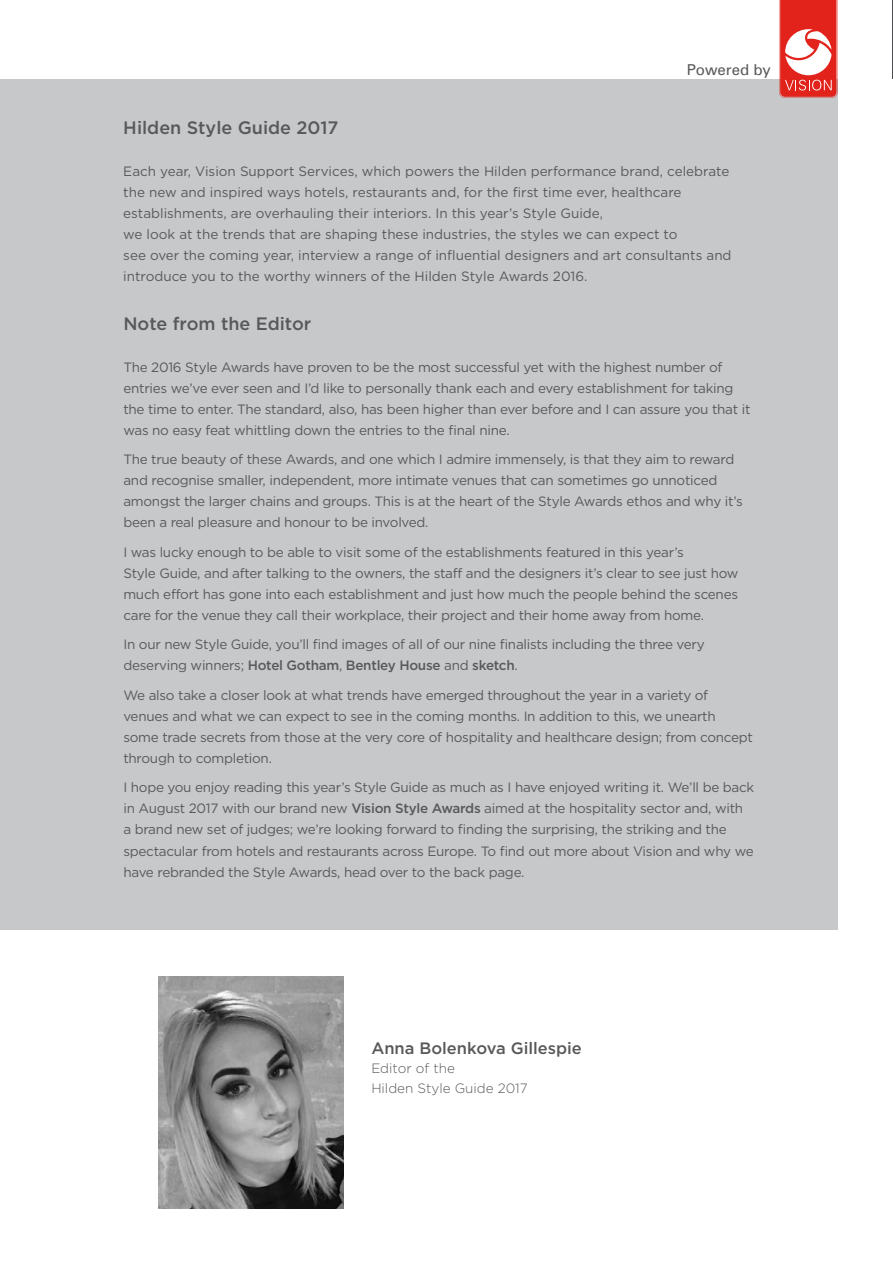
<style>
.page{position:relative;width:893px;height:1263px;background:#fff}
.page>*{position:absolute;margin:0;border:0;box-sizing:border-box;transform-origin:0 0}
.t1{font:500 18px "Gotham";color:#58595b}
.t2{font:500 16.5px "Gotham";color:#58595b}
.t3{font:15px "Univers";color:#58595b}
.t4{font:13.5px/21px "Gotham";letter-spacing:-.02em;color:#58595b}
.t5{font:13.5px/21px "Gotham";color:#58595b}
.t6{font:300 13.5px/19.2px "Gotham";color:#58595b}
.s1{font-weight:500}
</style>
<div class="page">
<div style="left:0;top:80px;width:838px;height:850px;background:#c7c8ca"></div>
<img style="left:159px;top:977px;width:185px;height:231px">
<svg style="left:779px;top:0;width:59px;height:98px"></svg>
<p class="t3" style="left:687px;top:61px;width:86px">Powered by</p>
<h1 class="t1" style="left:123px;top:117px;width:217px">Hilden Style Guide 2017</h1>
<p class="t5" style="left:123px;top:161px;width:610px">Each year, Vision Support Services, which powers the Hilden performance brand, celebrate the new and inspired ways hotels, restaurants and, for the first time ever, healthcare establishments, are overhauling their interiors. In this year’s Style Guide,<br>we look at the trends that are shaping these industries, the styles we can expect to<br>see over the coming year, interview a range of influential designers and art consultants and introduce you to the worthy winners of the Hilden Style Awards 2016.</p>
<h1 class="t1" style="left:123px;top:313px;width:189px">Note from the Editor</h1>
<p class="t4" style="left:123px;top:356px;width:628px">The 2016 Style Awards have proven to be the most successful yet with the highest number of entries we’ve ever seen and I’d like to personally thank each and every establishment for taking the time to enter. The standard, also, has been higher than ever before and I can assure you that it was no easy feat whittling down the entries to the final nine.</p>
<p class="t4" style="left:123px;top:449px;width:621px">The true beauty of these Awards, and one which I admire immensely, is that they aim to reward and recognise smaller, independent, more intimate venues that can sometimes go unnoticed amongst the larger chains and groups. This is at the heart of the Style Awards ethos and why it’s been a real pleasure and honour to be involved.</p>
<p class="t4" style="left:123px;top:541px;width:617px">I was lucky enough to be able to visit some of the establishments featured in this year’s<br>Style Guide, and after talking to the owners, the staff and the designers it’s clear to see just how much effort has gone into each establishment and just how much the people behind the scenes care for the venue they call their workplace, their project and their home away from home.</p>
<p class="t4" style="left:123px;top:634px;width:583px">In our new Style Guide, you’ll find images of all of our nine finalists including the three very deserving winners; <span class="s1">Hotel Gotham</span>, <span class="s1">Bentley House</span> and <span class="s1">sketch</span>.</p>
<p class="t4" style="left:123px;top:684px;width:631px">We also take a closer look at what trends have emerged throughout the year in a variety of venues and what we can expect to see in the coming months. In addition to this, we unearth some trade secrets from those at the very core of hospitality and healthcare design; from concept through to completion.</p>
<p class="t4" style="left:123px;top:777px;width:632px">I hope you enjoy reading this year’s Style Guide as much as I have enjoyed writing it. We’ll be back in August 2017 with our brand new <span class="s1">Vision Style Awards</span> aimed at the hospitality sector and, with a brand new set of judges; we’re looking forward to finding the surprising, the striking and the spectacular from hotels and restaurants across Europe. To find out more about Vision and why we have rebranded the Style Awards, head over to the back page.</p>
<p class="t2" style="left:371px;top:1039px;width:212px">Anna Bolenkova Gillespie</p>
<p class="t6" style="left:371px;top:1059px;width:158px">Editor of the<br>Hilden Style Guide 2017</p>
</div>
